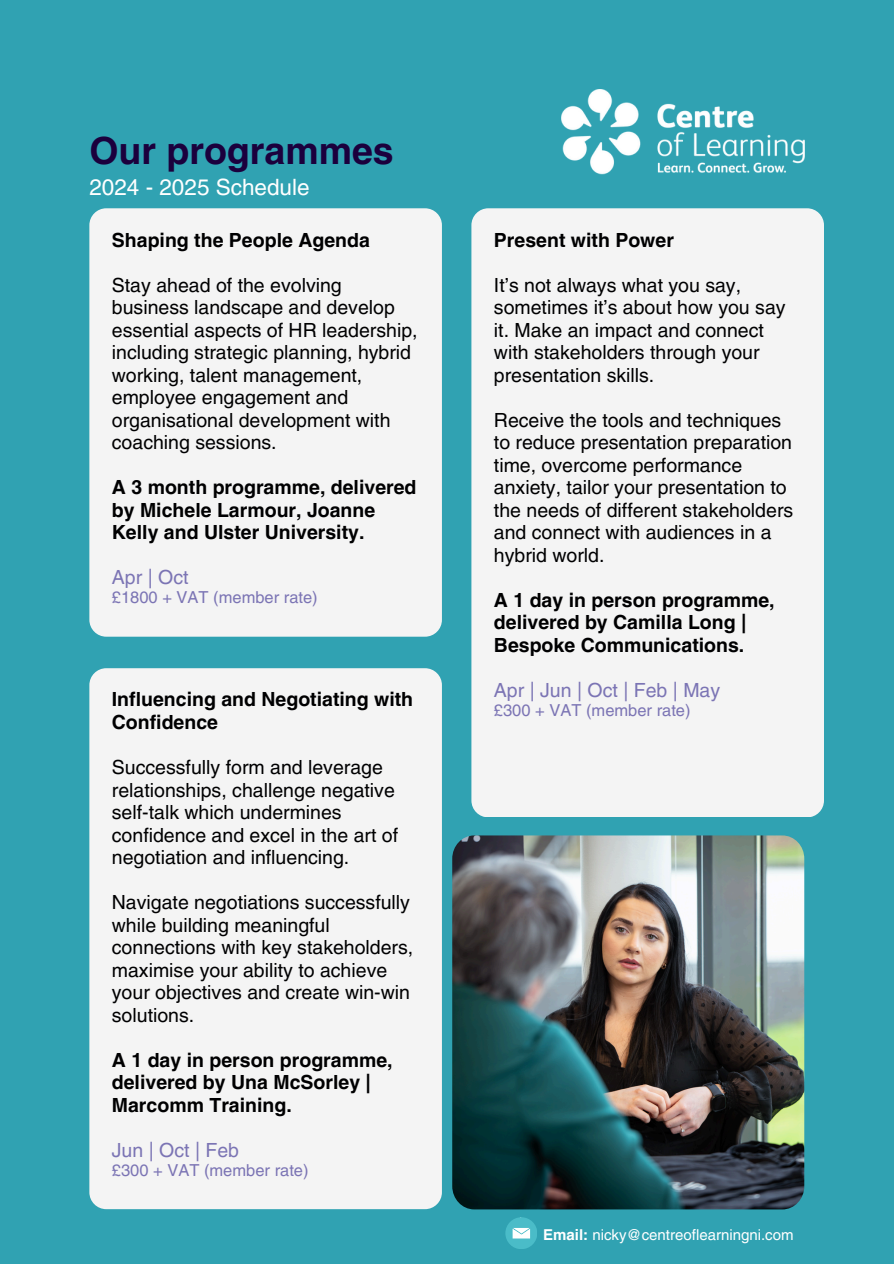
<style>
.page{position:relative;width:894px;height:1264px;background:#fff}
.page>*{position:absolute;margin:0;border:0;box-sizing:border-box;transform-origin:0 0}
.t1{font:700 37.5px "Helvetica LT Pro";color:#1b003d}
.t2{font:22.5px "Helvetica LT Pro";color:#fff}
.t3{font:19.5px/22.5px "Helvetica LT Pro";color:#000001}
.t4{font:700 19.5px/22.5px "Helvetica LT Pro";color:#000001}
.t5{font:19.5px "Helvetica LT Pro";color:#7b74b4}
.t6{font:16.5px "Helvetica LT Pro";color:#7b74b4}
.t7{font:15px "Helvetica LT Pro";color:#fff}
.s1{font-weight:700}
</style>
<div class="page">
<div style="left:0;top:0;width:893px;height:1263px;background:#30a2b2"></div>
<div style="left:89px;top:208px;width:353px;height:428px;background:#f4f4f4;border-radius:17px"></div>
<div style="left:471px;top:208px;width:352px;height:608px;background:#f4f4f4;border-radius:17px"></div>
<div style="left:89px;top:668px;width:353px;height:541px;background:#f4f4f4;border-radius:17px"></div>
<img style="left:452px;top:835px;width:352px;height:374px;border-radius:23px">
<img style="left:561px;top:89px;width:243px;height:86px">
<div style="left:505px;top:1217px;width:31px;height:31px;background:#4abcc8;border-radius:50%"></div>
<svg style="left:512px;top:1217px;width:19px;height:28px"></svg>
<p class="t1" style="left:89px;top:137px;width:306px">Our programmes</p>
<p class="t2" style="left:89px;top:179px;width:222px">2024 - 2025 Schedule</p>
<p class="t4" style="left:112px;top:230px;width:259px">Shaping the People Agenda</p>
<h1 class="t3" style="left:112px;top:275px;width:307px">Stay ahead of the evolving business landscape and develop essential aspects of HR leadership, including strategic planning, hybrid working, talent management, employee engagement and organisational development with coaching sessions.</h1>
<h2 class="t4" style="left:112px;top:478px;width:306px">A 3 month programme, delivered by Michele Larmour, Joanne<br>Kelly and Ulster University.</h2>
<h3 class="t5" style="left:112px;top:570px;width:78px">Apr | Oct</h3>
<h4 class="t6" style="left:112px;top:591px;width:207px">£1800 + VAT (member rate)</h4>
<h3 class="t4" style="left:112px;top:690px;width:303px">Influencing and Negotiating with<br>Confidence</h3>
<p class="t3" style="left:112px;top:757px;width:288px">Successfully form and leverage relationships, challenge negative self-talk which undermines confidence and excel in the art of negotiation and influencing.</p>
<p class="t3" style="left:112px;top:892px;width:303px">Navigate negotiations successfully while building meaningful connections with key stakeholders, maximise your ability to achieve your objectives and create win-win solutions.</p>
<h3 class="t4" style="left:112px;top:1050px;width:282px">A 1 day in person programme, delivered by Una McSorley |<br>Marcomm Training.</h3>
<h4 class="t5" style="left:112px;top:1142px;width:129px">Jun | Oct | Feb</h4>
<h4 class="t6" style="left:112px;top:1163px;width:198px">£300 + VAT (member rate)</h4>
<h3 class="t4" style="left:494px;top:230px;width:181px">Present with Power</h3>
<p class="t3" style="left:494px;top:275px;width:293px">It’s not always what you say, sometimes it’s about how you say it. Make an impact and connect with stakeholders through your presentation skills.</p>
<p class="t3" style="left:494px;top:410px;width:301px">Receive the tools and techniques to reduce presentation preparation time, overcome performance anxiety, tailor your presentation to the needs of different stakeholders and connect with audiences in a hybrid world.</p>
<h3 class="t4" style="left:494px;top:590px;width:282px">A 1 day in person programme, delivered by Camilla Long |<br>Bespoke Communications.</h3>
<h4 class="t5" style="left:494px;top:682px;width:228px">Apr | Jun | Oct | Feb | May</h4>
<h4 class="t6" style="left:494px;top:704px;width:198px">£300 + VAT (member rate)</h4>
<p class="t7" style="left:543px;top:1229px;width:252px"><span class="s1">Email:</span> nicky@centreoflearningni.com</p>
</div>
